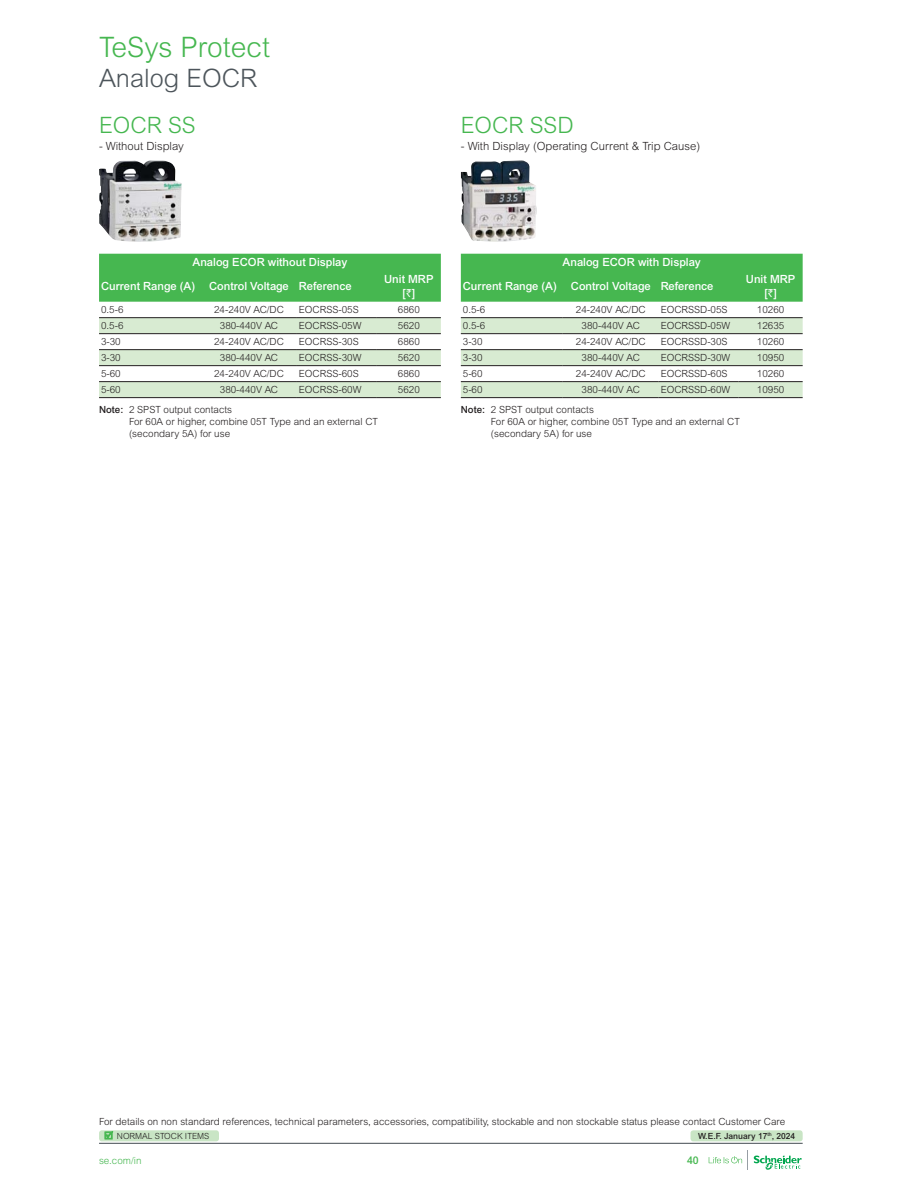
<style>
.page{position:relative;width:918px;height:1188px;background:#fff}
.page>*{position:absolute;margin:0;border:0;box-sizing:border-box;transform-origin:0 0}
.t1{font:300 28.2px "Arial MT Std";color:#46b750}
.t2{font:300 25.35px "Arial MT Std";color:#4d555b}
.t3{font:300 22.5px "Arial MT Std";color:#46b750}
.t4{font:500 11.25px/24px "Arial MT Std";color:#fff}
.t5{font:300 11.25px "Arial MT Std";color:#231f20}
.t6{font:500 10.65px "Arial MT Std";color:#46b750}
.t7{font:300 9.9px/11.9px "Arial MT Std";color:#231f20}
.t8{font:300 9.9px "Arial MT Std";color:#46b750}
.t9{font:500 8.4px "Arial MT Std";color:#231f20}
.t10{font:300 8.4px "Arial MT Std";color:#231f20}
.s1{font-family:"Rupee";font-weight:400}
.s2{font-weight:500}
</style>
<div class="page">
<div style="left:99px;top:1130px;width:120px;height:11px;background:#c9e5c5;border-radius:3px"></div>
<svg style="left:709px;top:1156px;width:33px;height:7px"></svg>
<svg style="left:753px;top:1155px;width:49px;height:15px"></svg>
<hr style="left:99px;top:1143px;width:704px;height:1px;background:#4d555b">
<div style="left:691px;top:1130px;width:112px;height:11px;background:#c9e5c5;border-radius:3px"></div>
<div style="left:99px;top:254px;width:342px;height:48px;background:#46b750"></div>
<svg style="left:99px;top:318px;width:342px;height:79px"></svg>
<hr style="left:99px;top:317px;width:198px;height:1px;background:#231f20">
<hr style="left:297px;top:317px;width:80px;height:1px;background:#231f20">
<hr style="left:377px;top:317px;width:64px;height:1px;background:#231f20">
<hr style="left:99px;top:333px;width:198px;height:1px;background:#231f20">
<hr style="left:297px;top:333px;width:80px;height:1px;background:#231f20">
<hr style="left:377px;top:333px;width:64px;height:1px;background:#231f20">
<hr style="left:99px;top:349px;width:198px;height:1px;background:#231f20">
<hr style="left:297px;top:349px;width:80px;height:1px;background:#231f20">
<hr style="left:377px;top:349px;width:64px;height:1px;background:#231f20">
<hr style="left:99px;top:365px;width:198px;height:1px;background:#231f20">
<hr style="left:297px;top:365px;width:80px;height:1px;background:#231f20">
<hr style="left:377px;top:365px;width:64px;height:1px;background:#231f20">
<hr style="left:99px;top:381px;width:102px;height:1px;background:#231f20">
<hr style="left:99px;top:397px;width:102px;height:1px;background:#231f20">
<hr style="left:201px;top:381px;width:96px;height:1px;background:#231f20">
<hr style="left:201px;top:397px;width:96px;height:1px;background:#231f20">
<hr style="left:377px;top:381px;width:64px;height:1px;background:#231f20">
<hr style="left:377px;top:397px;width:64px;height:1px;background:#231f20">
<hr style="left:297px;top:381px;width:80px;height:1px;background:#231f20">
<hr style="left:297px;top:397px;width:80px;height:1px;background:#231f20">
<div style="left:461px;top:254px;width:342px;height:48px;background:#46b750"></div>
<svg style="left:461px;top:318px;width:342px;height:79px"></svg>
<hr style="left:461px;top:317px;width:102px;height:1px;background:#231f20">
<hr style="left:563px;top:317px;width:240px;height:1px;background:#231f20">
<hr style="left:461px;top:333px;width:102px;height:1px;background:#231f20">
<hr style="left:563px;top:333px;width:240px;height:1px;background:#231f20">
<hr style="left:461px;top:349px;width:102px;height:1px;background:#231f20">
<hr style="left:563px;top:349px;width:240px;height:1px;background:#231f20">
<hr style="left:461px;top:365px;width:102px;height:1px;background:#231f20">
<hr style="left:563px;top:365px;width:240px;height:1px;background:#231f20">
<hr style="left:461px;top:381px;width:102px;height:1px;background:#231f20">
<hr style="left:461px;top:397px;width:102px;height:1px;background:#231f20">
<hr style="left:563px;top:381px;width:96px;height:1px;background:#231f20">
<hr style="left:563px;top:397px;width:96px;height:1px;background:#231f20">
<hr style="left:739px;top:381px;width:64px;height:1px;background:#231f20">
<hr style="left:739px;top:397px;width:64px;height:1px;background:#231f20">
<hr style="left:659px;top:381px;width:80px;height:1px;background:#231f20">
<hr style="left:659px;top:397px;width:80px;height:1px;background:#231f20">
<img style="left:99px;top:160px;width:83px;height:82px">
<img style="left:461px;top:160px;width:76px;height:82px">
<svg style="left:104px;top:1131px;width:10px;height:9px"></svg>
<h1 class="t1" style="left:99px;top:37px;width:172px">TeSys Protect</h1>
<h2 class="t2" style="left:99px;top:69px;width:160px">Analog EOCR</h2>
<h3 class="t3" style="left:99px;top:117px;width:98px">EOCR SS</h3>
<p class="t5" style="left:99px;top:142px;width:86px">- Without Display</p>
<h3 class="t3" style="left:461px;top:117px;width:114px">EOCR SSD</h3>
<p class="t5" style="left:461px;top:142px;width:241px">- With Display (Operating Current &amp; Trip Cause)</p>
<p class="t4" style="left:101px;top:251px;width:252px;text-indent:91px">Analog ECOR without Display<br>Current Range (A) Control Voltage Reference</p>
<p class="t4" style="left:384px;top:273px;width:51px;line-height:13.5px;text-align:center">Unit MRP [<span class="s1">`</span>]</p>
<p class="t4" style="left:463px;top:251px;width:252px;text-indent:100px">Analog ECOR with Display<br>Current Range (A) Control Voltage Reference</p>
<p class="t4" style="left:746px;top:273px;width:51px;line-height:13.5px;text-align:center">Unit MRP [<span class="s1">`</span>]</p>
<p class="t7" style="left:101px;top:305px;width:24px">0.5-6</p>
<p class="t7" style="left:214px;top:305px;width:71px">24-240V AC/DC</p>
<p class="t7" style="left:299px;top:305px;width:61px">EOCRSS-05S</p>
<p class="t7" style="left:398px;top:305px;width:23px">6860</p>
<p class="t7" style="left:101px;top:321px;width:24px">0.5-6</p>
<p class="t7" style="left:220px;top:321px;width:60px">380-440V AC</p>
<p class="t7" style="left:299px;top:321px;width:64px">EOCRSS-05W</p>
<p class="t7" style="left:398px;top:321px;width:23px">5620</p>
<p class="t7" style="left:101px;top:337px;width:21px">3-30</p>
<p class="t7" style="left:214px;top:337px;width:71px">24-240V AC/DC</p>
<p class="t7" style="left:299px;top:337px;width:61px">EOCRSS-30S</p>
<p class="t7" style="left:398px;top:337px;width:23px">6860</p>
<p class="t7" style="left:101px;top:353px;width:21px">3-30</p>
<p class="t7" style="left:220px;top:353px;width:60px">380-440V AC</p>
<p class="t7" style="left:299px;top:353px;width:64px">EOCRSS-30W</p>
<p class="t7" style="left:398px;top:353px;width:23px">5620</p>
<p class="t7" style="left:101px;top:369px;width:21px">5-60</p>
<p class="t7" style="left:214px;top:369px;width:71px">24-240V AC/DC</p>
<p class="t7" style="left:299px;top:369px;width:61px">EOCRSS-60S</p>
<p class="t7" style="left:398px;top:369px;width:23px">6860</p>
<p class="t7" style="left:101px;top:385px;width:21px">5-60</p>
<p class="t7" style="left:220px;top:385px;width:60px">380-440V AC</p>
<p class="t7" style="left:299px;top:385px;width:64px">EOCRSS-60W</p>
<p class="t7" style="left:398px;top:385px;width:23px">5620</p>
<p class="t7" style="left:463px;top:305px;width:24px">0.5-6</p>
<p class="t7" style="left:576px;top:305px;width:71px">24-240V AC/DC</p>
<p class="t7" style="left:661px;top:305px;width:68px">EOCRSSD-05S</p>
<p class="t7" style="left:757px;top:305px;width:29px">10260</p>
<p class="t7" style="left:463px;top:321px;width:24px">0.5-6</p>
<p class="t7" style="left:582px;top:321px;width:60px">380-440V AC</p>
<p class="t7" style="left:661px;top:321px;width:71px">EOCRSSD-05W</p>
<p class="t7" style="left:757px;top:321px;width:29px">12635</p>
<p class="t7" style="left:463px;top:337px;width:21px">3-30</p>
<p class="t7" style="left:576px;top:337px;width:71px">24-240V AC/DC</p>
<p class="t7" style="left:661px;top:337px;width:68px">EOCRSSD-30S</p>
<p class="t7" style="left:757px;top:337px;width:29px">10260</p>
<p class="t7" style="left:463px;top:353px;width:21px">3-30</p>
<p class="t7" style="left:582px;top:353px;width:60px">380-440V AC</p>
<p class="t7" style="left:661px;top:353px;width:71px">EOCRSSD-30W</p>
<p class="t7" style="left:757px;top:353px;width:29px">10950</p>
<p class="t7" style="left:463px;top:369px;width:21px">5-60</p>
<p class="t7" style="left:576px;top:369px;width:71px">24-240V AC/DC</p>
<p class="t7" style="left:661px;top:369px;width:68px">EOCRSSD-60S</p>
<p class="t7" style="left:757px;top:369px;width:29px">10260</p>
<p class="t7" style="left:463px;top:385px;width:21px">5-60</p>
<p class="t7" style="left:582px;top:385px;width:60px">380-440V AC</p>
<p class="t7" style="left:661px;top:385px;width:71px">EOCRSSD-60W</p>
<p class="t7" style="left:757px;top:385px;width:29px">10950</p>
<p class="t7" style="left:129px;top:404px;width:250px;text-indent:-30px"><span class="s2">Note:</span> 2 SPST output contacts<br>For 60A or higher, combine 05T Type and an external CT (secondary 5A) for use</p>
<p class="t7" style="left:491px;top:404px;width:250px;text-indent:-30px"><span class="s2">Note:</span> 2 SPST output contacts<br>For 60A or higher, combine 05T Type and an external CT (secondary 5A) for use</p>
<p class="t7" style="left:99px;top:1116px;width:688px">For details on non standard references, technical parameters, accessories, compatibility, stockable and non stockable status please contact Customer Care</p>
<p class="t10" style="left:117px;top:1133px;width:94px">NORMAL STOCK ITEMS</p>
<p class="t8" style="left:99px;top:1157px;width:44px">se.com/in</p>
<p class="t6" style="left:687px;top:1156px;width:13px">40</p>
<p class="t9" style="left:698px;top:1133px;width:99px">W.E.F. January 17<sup>th</sup>, 2024</p>
</div>
